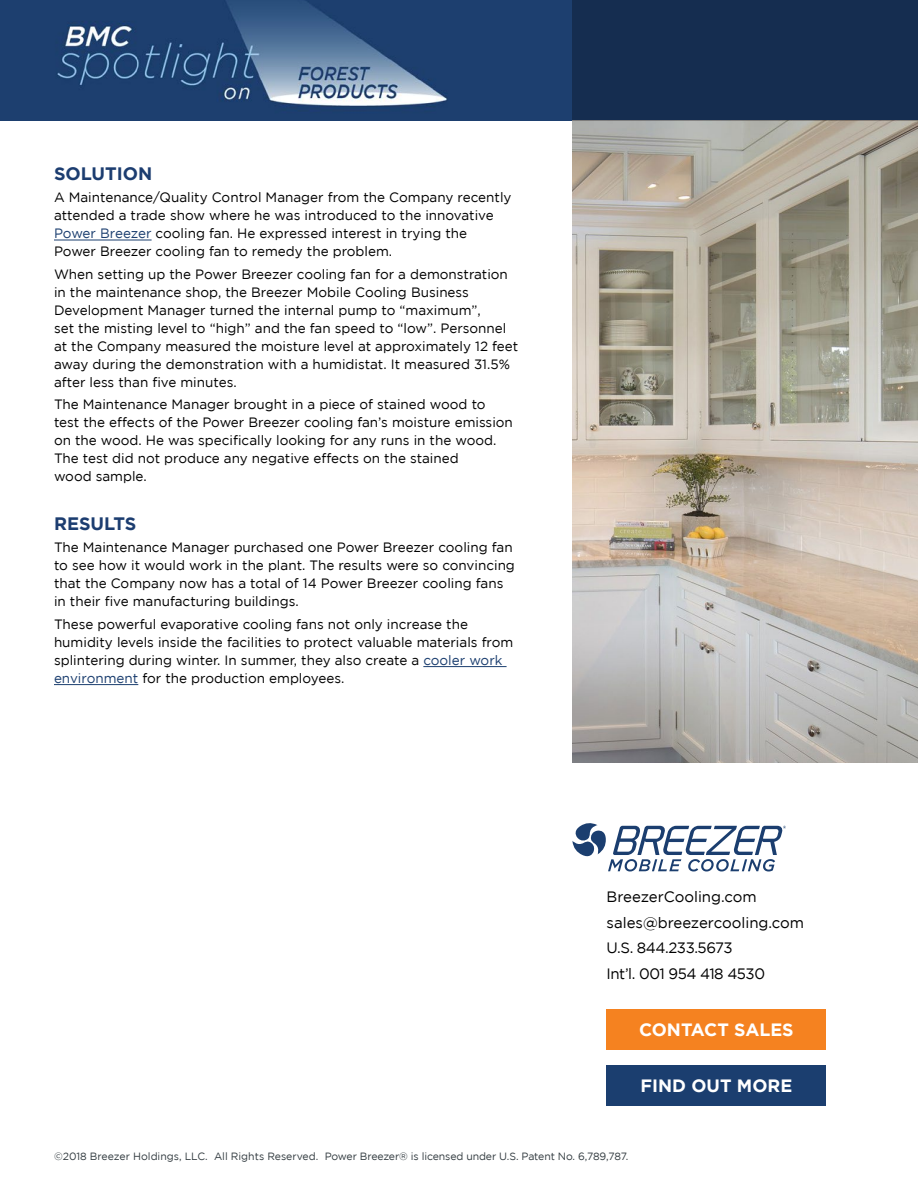
<style>
.page{position:relative;width:918px;height:1188px;background:#fff}
.page>*{position:absolute;margin:0;border:0;box-sizing:border-box;transform-origin:0 0}
.t1{font:700 18px "Gotham";color:#1c3d70}
.t2{font:700 17.85px "Gotham";color:#fff}
.t3{font:15px/25.5px "Gotham";letter-spacing:-.015em;color:#000}
.t4{font:13.5px/18px "Gotham";color:#000}
.t5{font:10.5px "Gotham";letter-spacing:-.01em;color:#323b40}
.s1{color:#1b3e6f}
</style>
<div class="page">
<img style="left:0;top:0;width:572px;height:121px">
<hr style="left:54px;top:240px;width:98px;height:1px;background:#1b3e6f">
<hr style="left:423px;top:666px;width:84px;height:1px;background:#1b3e6f">
<hr style="left:54px;top:684px;width:84px;height:1px;background:#1b3e6f">
<svg style="left:572px;top:823px;width:214px;height:49px"></svg>
<img style="left:572px;top:121px;width:346px;height:641px">
<div style="left:572px;top:0;width:346px;height:121px;background:#152d50"></div>
<div style="left:607px;top:1009px;width:219px;height:41px;background:#f58220"></div>
<div style="left:607px;top:1065px;width:219px;height:41px;background:#1b3e6f"></div>
<h1 class="t1" style="left:54px;top:163px;width:100px">SOLUTION</h1>
<p class="t4" style="left:54px;top:188px;width:459px">A Maintenance/Quality Control Manager from the Company recently attended a trade show where he was introduced to the innovative <span class="s1">Power Breezer</span> cooling fan. He expressed interest in trying the Power Breezer cooling fan to remedy the problem.</p>
<p class="t4" style="left:54px;top:265px;width:466px">When setting up the Power Breezer cooling fan for a demonstration in the maintenance shop, the Breezer Mobile Cooling Business Development Manager turned the internal pump to “maximum”,<br>set the misting level to “high” and the fan speed to “low”. Personnel at the Company measured the moisture level at approximately 12 feet away during the demonstration with a humidistat. It measured 31.5% after less than five minutes.</p>
<p class="t4" style="left:54px;top:395px;width:460px">The Maintenance Manager brought in a piece of stained wood to test the effects of the Power Breezer cooling fan’s moisture emission on the wood. He was specifically looking for any runs in the wood.<br>The test did not produce any negative effects on the stained<br>wood sample.</p>
<h1 class="t1" style="left:54px;top:513px;width:84px">RESULTS</h1>
<p class="t4" style="left:54px;top:538px;width:462px">The Maintenance Manager purchased one Power Breezer cooling fan to see how it would work in the plant. The results were so convincing that the Company now has a total of 14 Power Breezer cooling fans in their five manufacturing buildings.</p>
<p class="t4" style="left:54px;top:615px;width:461px">These powerful evaporative cooling fans not only increase the humidity levels inside the facilities to protect valuable materials from splintering during winter. In summer, they also create a <span class="s1">cooler work environment</span> for the production employees.</p>
<p class="t3" style="left:607px;top:884px;width:199px">BreezerCooling.com sales@breezercooling.com<br>U.S. 844.233.5673<br>Int’l. 001 954 418 4530</p>
<h2 class="t2" style="left:639px;top:1019px;width:156px">CONTACT SALES</h2>
<h2 class="t2" style="left:641px;top:1076px;width:153px">FIND OUT MORE</h2>
<p class="t5" style="left:54px;top:1151px;width:576px">©2018 Breezer Holdings, LLC. All Rights Reserved. Power Breezer® is licensed under U.S. Patent No. 6,789,787.</p>
</div>
